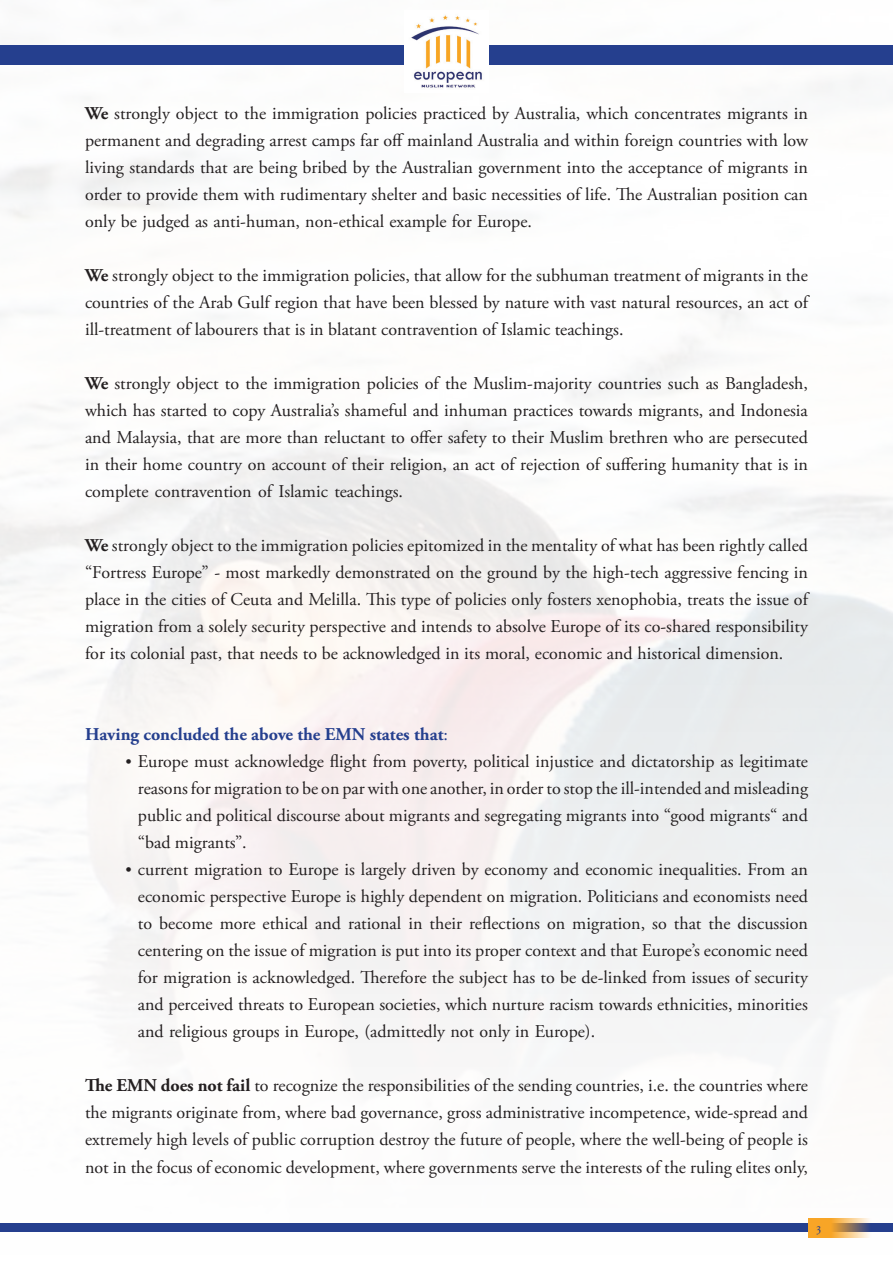
<style>
.page{position:relative;width:893px;height:1263px;background:#fff}
.page>*{position:absolute;margin:0;border:0;box-sizing:border-box;transform-origin:0 0}
.t1{font:18px/27px "Adobe Garamond Pro";color:#231f20;text-align:justify}
.t2{font:700 18px "Adobe Garamond Pro";color:#253f8e}
.t3{font:13.5px "Adobe Garamond Pro";color:#253f8e}
.s1{font-weight:700}
.s2{font-weight:400}
.s3{font-size:16.5px}
</style>
<div class="page">
<div style="left:0;top:1223px;width:893px;height:9px;background:#253f8e"></div>
<div style="left:0;top:45px;width:893px;height:20px;background:#253f8e"></div>
<svg style="left:808px;top:1218px;width:63px;height:20px"></svg>
<img style="left:405px;top:14px;width:83px;height:76px">
<p class="t1" style="left:85px;top:101px;width:724px"><span class="s1">We</span> strongly object to the immigration policies practiced by Australia, which concentrates migrants in permanent and degrading arrest camps far off mainland Australia and within foreign countries with low living standards that are being bribed by the Australian government into the acceptance of migrants in order to provide them with rudimentary shelter and basic necessities of life. The Australian position can only be judged as anti-human, non-ethical example for Europe.</p>
<p class="t1" style="left:85px;top:263px;width:724px"><span class="s1">We</span> strongly object to the immigration policies, that allow for the subhuman treatment of migrants in the countries of the Arab Gulf region that have been blessed by nature with vast natural resources, an act of ill-treatment of labourers that is in blatant contravention of Islamic teachings.</p>
<p class="t1" style="left:85px;top:371px;width:724px"><span class="s1">We</span> strongly object to the immigration policies of the Muslim-majority countries such as Bangladesh, which has started to copy Australia’s shameful and inhuman practices towards migrants, and Indonesia and Malaysia, that are more than reluctant to offer safety to their Muslim brethren who are persecuted in their home country on account of their religion, an act of rejection of suffering humanity that is in complete contravention of Islamic teachings.</p>
<p class="t1" style="left:85px;top:533px;width:724px"><span class="s1">We</span> strongly object to the immigration policies epitomized in the mentality of what has been rightly called “Fortress Europe” - most markedly demonstrated on the ground by the high-tech aggressive fencing in place in the cities of Ceuta and Melilla. This type of policies only fosters xenophobia, treats the issue of migration from a solely security perspective and intends to absolve Europe of its co-shared responsibility for its colonial past, that needs to be acknowledged in its moral, economic and historical dimension.</p>
<p class="t2" style="left:85px;top:724px;width:364px">Having concluded the above the EMN states that<span class="s2">:</span></p>
<p class="t1" style="left:138px;top:749px;width:672px;text-indent:-12px"><span class="s3">•</span> Europe must acknowledge flight from poverty, political injustice and dictatorship as legitimate reasons for migration to be on par with one another, in order to stop the ill-intended and misleading public and political discourse about migrants and segregating migrants into “good migrants“ and “bad migrants”.</p>
<p class="t1" style="left:138px;top:857px;width:672px;text-indent:-12px"><span class="s3">•</span> current migration to Europe is largely driven by economy and economic inequalities. From an economic perspective Europe is highly dependent on migration. Politicians and economists need to become more ethical and rational in their reflections on migration, so that the discussion centering on the issue of migration is put into its proper context and that Europe’s economic need for migration is acknowledged. Therefore the subject has to be de-linked from issues of security and perceived threats to European societies, which nurture racism towards ethnicities, minorities and religious groups in Europe, (admittedly not only in Europe).</p>
<p class="t1" style="left:85px;top:1073px;width:724px"><span class="s1">The EMN does not fail</span> to recognize the responsibilities of the sending countries, i.e. the countries where the migrants originate from, where bad governance, gross administrative incompetence, wide-spread and extremely high levels of public corruption destroy the future of people, where the well-being of people is not in the focus of economic development, where governments serve the interests of the ruling elites only,</p>
<p class="t3" style="left:816px;top:1219px;width:8px">3</p>
</div>
